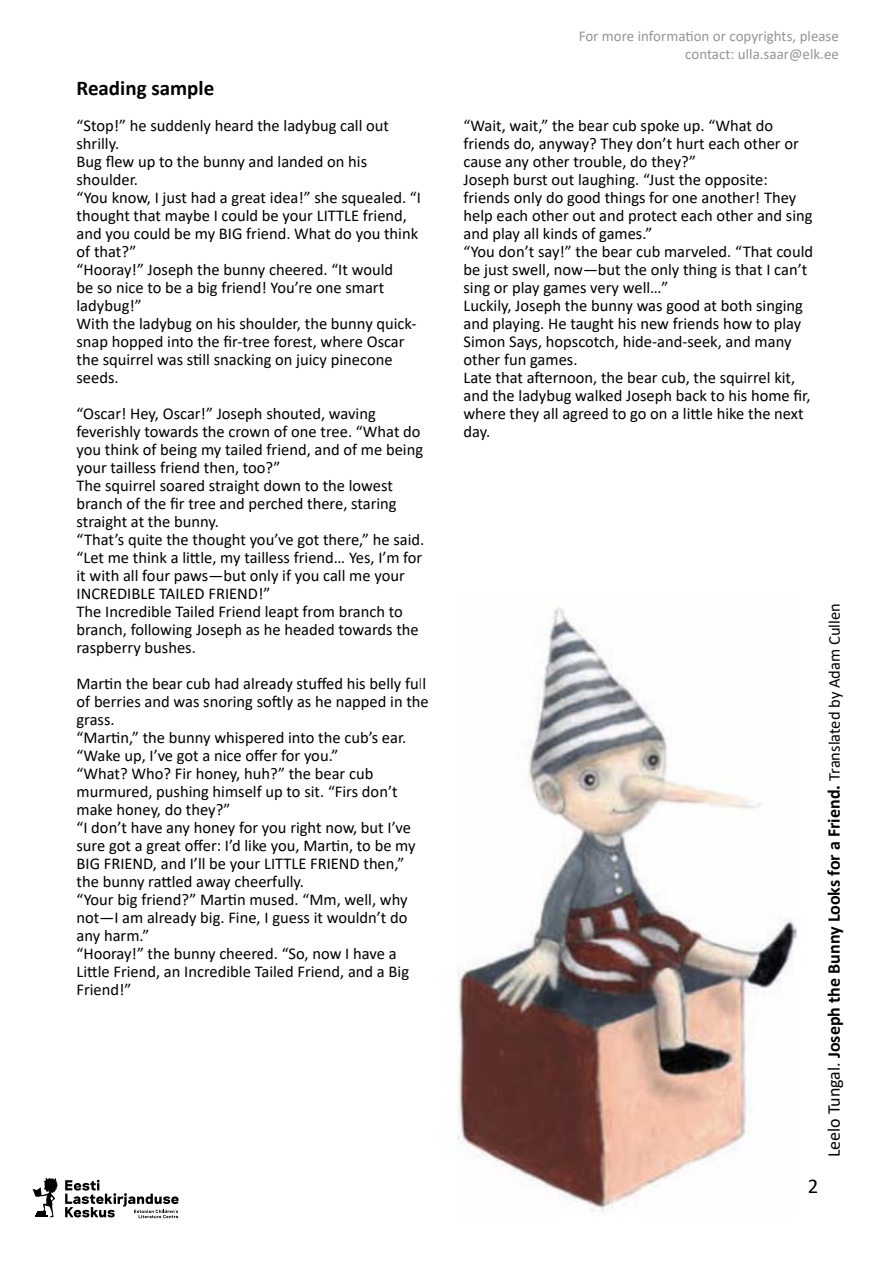
<style>
.page{position:relative;width:893px;height:1263px;background:#fff}
.page>*{position:absolute;margin:0;border:0;box-sizing:border-box;transform-origin:0 0}
.t1{font:700 21px "Calibri";color:#000}
.t2{font:21px "Calibri";color:#000}
.t3{font:700 18px "Calibri";color:#000}
.t4{font:16.5px/18px "Calibri";color:#000}
.t5{font:15px/18px "Calibri";color:#939598;text-align:right}
.s1{font-weight:400}
.s2{font-weight:400;font-size:16.5px}
</style>
<div class="page">
<svg style="left:65px;top:1180px;width:114px;height:38px"></svg>
<svg style="left:33px;top:1177px;width:25px;height:40px"></svg>
<img style="left:457px;top:606px;width:340px;height:605px">
<p class="t1" style="left:77px;top:73px;width:139px">Reading sample</p>
<p class="t4" style="left:77px;top:116px;width:346px">“Stop!” he suddenly heard the ladybug call out shrilly.<br>Bug flew up to the bunny and landed on his shoulder.<br>“You know, I just had a great idea!” she squealed. “I thought that maybe I could be your LITTLE friend, and you could be my BIG friend. What do you think of that?”<br>“Hooray!” Joseph the bunny cheered. “It would<br>be so nice to be a big friend! You’re one smart ladybug!”<br>With the ladybug on his shoulder, the bunny quick&shy;snap hopped into the fir-tree forest, where Oscar the squirrel was still snacking on juicy pinecone seeds.</p>
<p class="t4" style="left:77px;top:404px;width:349px">“Oscar! Hey, Oscar!” Joseph shouted, waving feverishly towards the crown of one tree. “What do you think of being my tailed friend, and of me being your tailless friend then, too?”<br>The squirrel soared straight down to the lowest branch of the fir tree and perched there, staring straight at the bunny.<br>“That’s quite the thought you’ve got there,” he said. “Let me think a little, my tailless friend… Yes, I’m for it with all four paws—but only if you call me your INCREDIBLE TAILED FRIEND!”<br>The Incredible Tailed Friend leapt from branch to branch, following Joseph as he headed towards the raspberry bushes.</p>
<p class="t4" style="left:77px;top:674px;width:354px">Martin the bear cub had already stuffed his belly full of berries and was snoring softly as he napped in the grass.<br>“Martin,” the bunny whispered into the cub’s ear. “Wake up, I’ve got a nice offer for you.”<br>“What? Who? Fir honey, huh?” the bear cub murmured, pushing himself up to sit. “Firs don’t make honey, do they?”<br>“I don’t have any honey for you right now, but I’ve sure got a great offer: I’d like you, Martin, to be my BIG FRIEND, and I’ll be your LITTLE FRIEND then,” the bunny rattled away cheerfully.<br>“Your big friend?” Martin mused. “Mm, well, why not—I am already big. Fine, I guess it wouldn’t do any harm.”<br>“Hooray!” the bunny cheered. “So, now I have a Little Friend, an Incredible Tailed Friend, and a Big Friend!”</p>
<p class="t5" style="left:579px;top:27px;width:262px">For more information or copyrights, please contact: ulla.saar@elk.ee</p>
<p class="t4" style="left:463px;top:116px;width:351px">“Wait, wait,” the bear cub spoke up. “What do friends do, anyway? They don’t hurt each other or cause any other trouble, do they?”<br>Joseph burst out laughing. “Just the opposite: friends only do good things for one another! They help each other out and protect each other and sing and play all kinds of games.”<br>“You don’t say!” the bear cub marveled. “That could be just swell, now—but the only thing is that I can’t sing or play games very well…”<br>Luckily, Joseph the bunny was good at both singing and playing. He taught his new friends how to play Simon Says, hopscotch, hide-and-seek, and many other fun games.<br>Late that afternoon, the bear cub, the squirrel kit, and the ladybug walked Joseph back to his home fir, where they all agreed to go on a little hike the next day.</p>
<p class="t2" style="left:808px;top:1171px;width:12px">2</p>
<p class="t3" style="left:821px;top:1157px;width:556px;rotate:-90deg"><span class="s1">Leelo Tungal.</span> Joseph the Bunny Looks for a Friend. <span class="s2">Translated by Adam Cullen</span></p>
</div>
